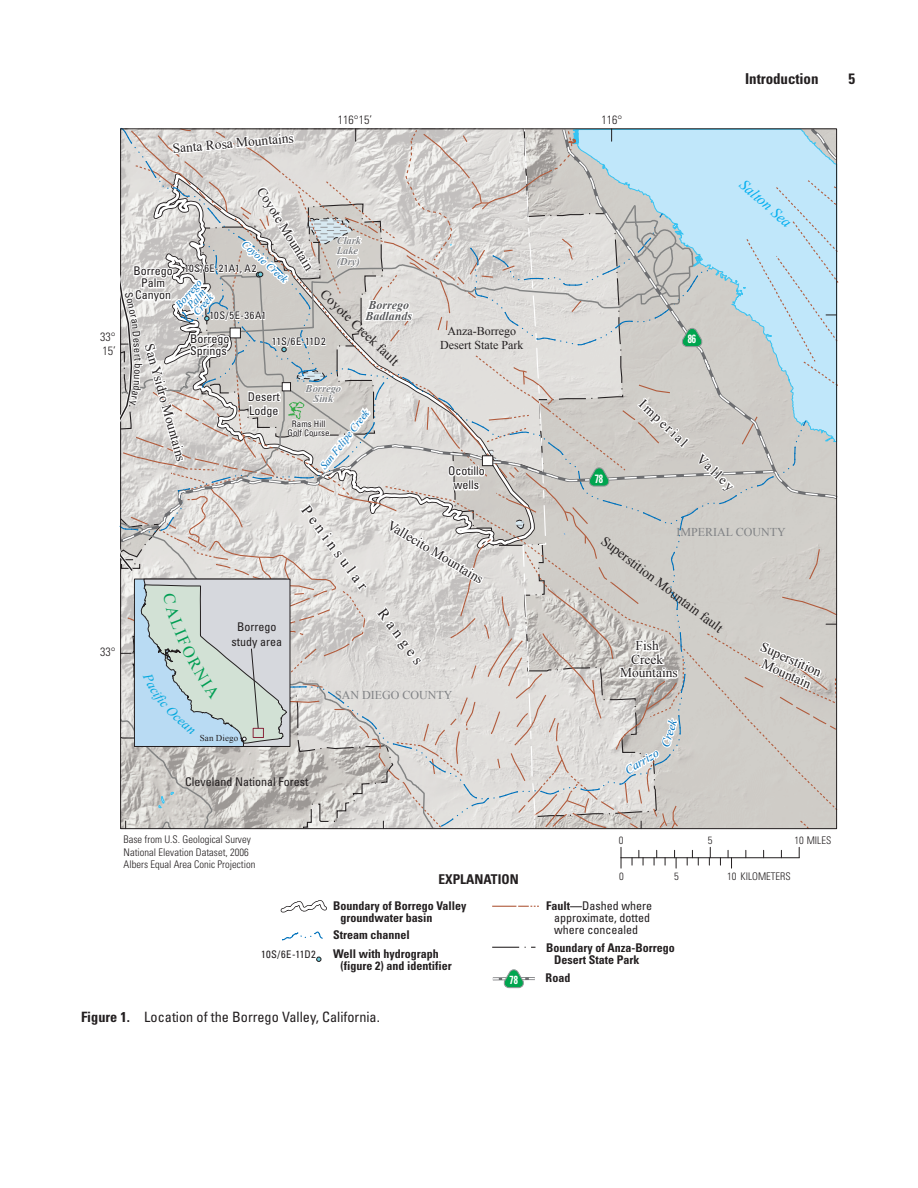
<style>
.page{position:relative;width:918px;height:1188px;background:#fff}
.page>*{position:absolute;margin:0;border:0;box-sizing:border-box;transform-origin:0 0}
.t1{font:15px "Times New Roman";color:#231f20}
.t2{font:700 condensed 15px "Univers";letter-spacing:-.005em;color:#231f20}
.t3{font:italic 15px "Times New Roman";color:#00aeef}
.FigureCaption{font:condensed 14.25px "Univers";color:#231f20}
.t4{font:13.5px/13.5px "Times New Roman";color:#231f20;text-align:center}
.t5{font:700 condensed 13.5px "Univers";color:#231f20}
.t6{font:condensed 12px/12px "Univers";color:#231f20;text-align:center}
.t7{font:700 condensed 12px/12px "Univers";color:#231f20}
.t8{font:12px "Times New Roman";color:#808285}
.t9{font:12px "Times New Roman";color:#231f20}
.t10{font:300 condensed 12px/14.4px "Univers";color:#231f20}
.t11{font:italic 700 12px/10.5px "Times New Roman";color:#57585a}
.t12{font:italic 12px "Times New Roman";color:#0072bc}
.t13{font:700 condensed 12px "Univers";color:#fff;scale:.8 1}
.t14{font:700 condensed 11.7px "Univers";color:#fff;scale:.8 1}
.t15{font:300 condensed 10.5px/12.6px "Univers";color:#231f20}
.t16{font:condensed 10.5px "Univers";letter-spacing:.035em;color:#231f20}
.t17{font:italic 10.5px/9px "Times New Roman";color:#0072bc;text-align:center}
.t18{font:italic 700 10.5px/10.5px "Times New Roman";color:#808285}
.t19{font:condensed 10.5px "Univers";color:#231f20}
.t20{font:condensed 9px/9px "Univers";color:#231f20;text-align:center}
.t21{font:9px "Times New Roman";letter-spacing:.015em;color:#231f20}
.s1{font-weight:700}
</style>
<div class="page">
<hr style="left:621px;top:857px;width:178px;height:1px;background:#231f20">
<svg style="left:621px;top:847px;width:1px;height:21px"></svg>
<svg style="left:632px;top:850px;width:12px;height:15px"></svg>
<svg style="left:654px;top:850px;width:3px;height:15px"></svg>
<svg style="left:674px;top:850px;width:3px;height:18px"></svg>
<svg style="left:687px;top:850px;width:12px;height:15px"></svg>
<svg style="left:709px;top:847px;width:2px;height:18px"></svg>
<svg style="left:728px;top:850px;width:4px;height:18px"></svg>
<svg style="left:492px;top:947px;width:43px;height:1px"></svg>
<svg style="left:492px;top:906px;width:47px;height:1px"></svg>
<svg style="left:280px;top:900px;width:47px;height:13px"></svg>
<svg style="left:282px;top:931px;width:41px;height:10px"></svg>
<svg style="left:492px;top:969px;width:43px;height:19px"></svg>
<svg style="left:316px;top:956px;width:5px;height:6px"></svg>
<svg style="left:119px;top:127px;width:720px;height:703px"></svg>
<p class="t2" style="left:745px;top:70px;width:75px">Introduction</p>
<p class="t2" style="left:848px;top:70px;width:8px">5</p>
<p class="t10" style="left:100px;top:329px;width:17px">33°<br>15’</p>
<p class="t10" style="left:100px;top:644px;width:17px">33°</p>
<p class="t4" style="left:172px;top:141px;width:123px;rotate:-5deg">Santa Rosa Mountains</p>
<p class="t10" style="left:338px;top:112px;width:36px">116°15’</p>
<p class="t10" style="left:601px;top:112px;width:22px">116°</p>
<p class="t4" style="left:266px;top:185px;width:96px;rotate:58deg">Coyote Mountain</p>
<p class="t18" style="left:337px;top:235px;width:26px">Clark<br>Lake (Dry)</p>
<p class="t17" style="left:247px;top:239px;width:59px;rotate:42deg">Coyote Creek</p>
<p class="t16" style="left:184px;top:262px;width:74px">10S/6E-21A1, A2</p>
<p class="t6" style="left:133px;top:265px;width:41px">Borrego<br>Palm<br>Canyon</p>
<p class="t17" style="left:174px;top:304px;width:36px;rotate:-49deg">Borrego<br>Palm<br>Creek</p>
<p class="t4" style="left:328px;top:287px;width:104px;rotate:44deg">Coyote Creek fault</p>
<p class="t18" style="left:306px;top:383px;width:37px;text-align:center">Borrego<br>Sink</p>
<p class="t16" style="left:137px;top:297px;width:21px;rotate:77deg">onor</p>
<p class="t11" style="left:365px;top:300px;width:48px">Borrego<br>Badlands</p>
<p class="t16" style="left:210px;top:309px;width:58px">10S/5E-36A1</p>
<p class="t9" style="left:447px;top:323px;width:70px">Anza-Borrego</p>
<p class="t6" style="left:190px;top:332px;width:41px;text-align:left">Borrego<br>Springs</p>
<p class="t19" style="left:272px;top:335px;width:55px">11S/6E-11D2</p>
<p class="t4" style="left:156px;top:342px;width:122px;rotate:74deg">San Ysidro Mountains</p>
<p class="t9" style="left:440px;top:337px;width:85px">Desert State Park</p>
<p class="t16" style="left:145px;top:364px;width:23px;rotate:93deg">boun</p>
<p class="t6" style="left:248px;top:389px;width:33px;line-height:14.1px;text-align:left">Desert<br>Lodge</p>
<p class="t17" style="left:319px;top:465px;width:74px;rotate:-52deg">San Felipe Creek</p>
<p class="t20" style="left:288px;top:419px;width:43px">Rams Hill<br>Golf Course</p>
<p class="t6" style="left:448px;top:464px;width:38px;line-height:14.1px">Ocotillo wells</p>
<p class="t13" style="left:595px;top:471px;width:12px">78</p>
<p class="t3" style="left:749px;top:174px;width:65px;rotate:42deg">Salton Sea</p>
<p class="t13" style="left:688px;top:332px;width:12px">86</p>
<p class="t4" style="left:646px;top:397px;width:63px;rotate:43deg">Imperial</p>
<p class="t4" style="left:704px;top:452px;width:47px;rotate:43deg">Valley</p>
<p class="t6" style="left:232px;top:619px;width:52px;line-height:14.4px">Borrego study area</p>
<p class="t1" style="left:313px;top:501px;width:102px;rotate:54deg">Peninsular</p>
<p class="t4" style="left:392px;top:518px;width:111px;rotate:31deg">Vallecito Mountains</p>
<p class="t1" style="left:390px;top:604px;width:67px;rotate:54deg">Ranges</p>
<p class="t8" style="left:335px;top:687px;width:119px">SAN DIEGO COUNTY</p>
<p class="t21" style="left:200px;top:732px;width:40px">San Diego</p>
<p class="t6" style="left:185px;top:775px;width:125px">Cleveland National Forest</p>
<p class="t8" style="left:677px;top:524px;width:111px">IMPERIAL COUNTY</p>
<p class="t4" style="left:607px;top:534px;width:151px;rotate:37deg">Superstition Mountain fault</p>
<p class="t4" style="left:620px;top:639px;width:59px">Fish<br>Creek<br>Mountains</p>
<p class="t12" style="left:657px;top:744px;width:30px;rotate:-73deg">Creek</p>
<p class="t12" style="left:622px;top:764px;width:39px;rotate:-31deg">Carrizo</p>
<p class="t4" style="left:765px;top:639px;width:67px;line-height:15px;rotate:24deg">Superstition<br>Mountain</p>
<p class="t15" style="left:124px;top:833px;width:133px">Base from U.S. Geological Survey<br>National Elevation Dataset, 2006<br>Albers Equal Area Conic Projection</p>
<p class="t16" style="left:261px;top:947px;width:56px">10S/6E-11D2</p>
<p class="t5" style="left:439px;top:871px;width:82px">EXPLANATION</p>
<p class="t15" style="left:619px;top:834px;width:6px">0</p>
<p class="t15" style="left:708px;top:834px;width:6px">5</p>
<p class="t15" style="left:795px;top:834px;width:38px">10 MILES</p>
<p class="t15" style="left:619px;top:870px;width:6px">0</p>
<p class="t15" style="left:674px;top:870px;width:6px">5</p>
<p class="t15" style="left:727px;top:870px;width:65px">10 KILOMETERS</p>
<p class="t7" style="left:341px;top:900px;width:128px;text-indent:-8px">Boundary of Borrego Valley groundwater basin</p>
<p class="t7" style="left:341px;top:947px;width:113px;text-indent:-8px">Well with hydrograph (figure 2) and identifier</p>
<p class="t7" style="left:554px;top:942px;width:122px;text-indent:-8px">Boundary of Anza-Borrego<br>Desert State Park</p>
<p class="t6" style="left:546px;top:900px;width:107px"><span class="s1">Fault—</span>Dashed where approximate, dotted where concealed</p>
<p class="t7" style="left:333px;top:929px;width:78px">Stream channel</p>
<p class="t14" style="left:509px;top:973px;width:12px">78</p>
<p class="t7" style="left:546px;top:972px;width:26px">Road</p>
<p class="FigureCaption" style="left:81px;top:1008px;width:300px"><span class="s1">Figure 1.</span> Location of the Borrego Valley, California.</p>
</div>
